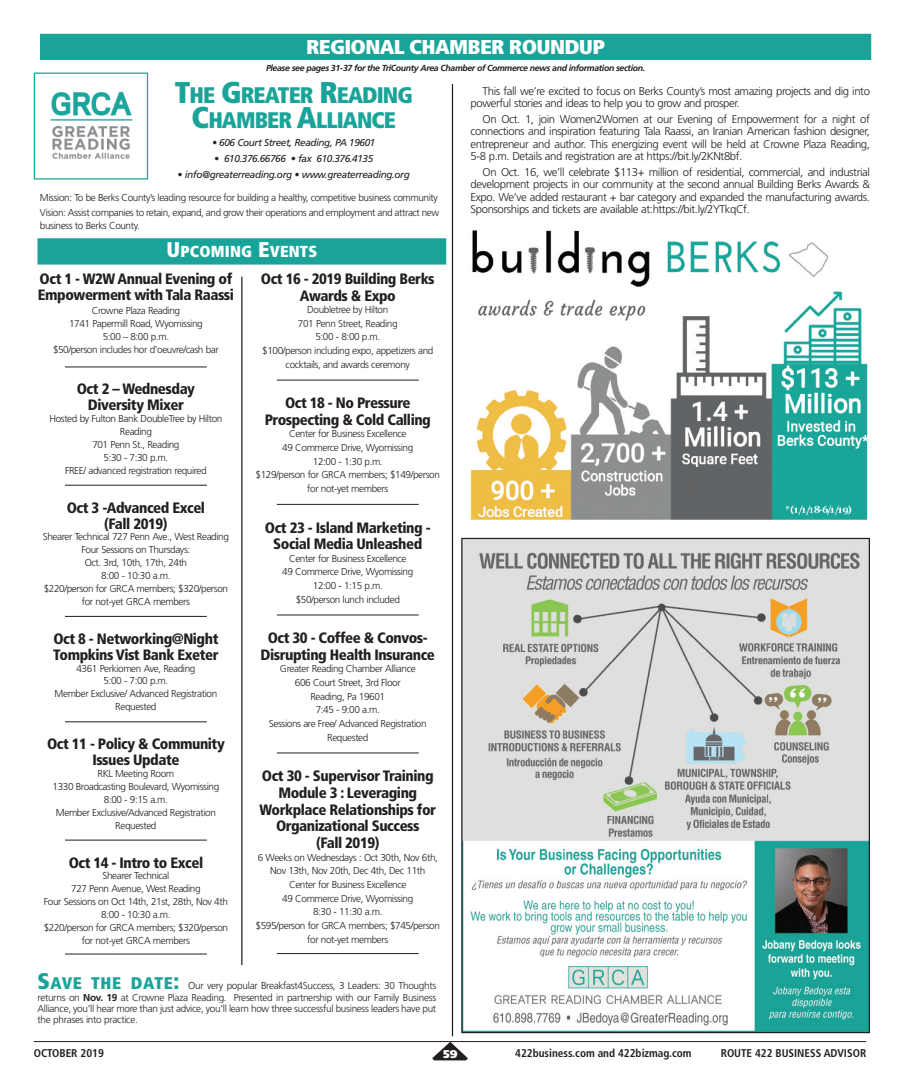
<style>
.page{position:relative;width:900px;height:1092px;background:#fff}
.page>*{position:absolute;margin:0;border:0;box-sizing:border-box;transform-origin:0 0}
.t1{font:900 condensed 22.5px/24.9px "Frutiger";letter-spacing:-.04em;color:#1aa499;text-align:center}
.t2{font:900 condensed 20px "Frutiger";letter-spacing:-.03em;color:#fff;scale:1.1 1}
.t3{font:900 condensed 16.88px "Frutiger";letter-spacing:.04em;color:#1aa499}
.t4{font:900 condensed 16px "Frutiger";letter-spacing:.015em;color:#fff}
.t5{font:900 condensed 15px/16.8px "Frutiger";letter-spacing:-.03em;color:#231f20;text-align:center}
.t6{font:300 11.25px/12.5px "Frutiger";letter-spacing:-.035em;color:#231f20;text-align:justify}
.t7{font:700 condensed 11.25px "Frutiger";color:#231f20}
.t8{font:900 11.25px "Frutiger";color:#fff}
.t9{font:300 10px/12.9px "Frutiger";letter-spacing:-.04em;color:#231f20;text-align:center}
.t10{font:italic 10px "Frutiger";letter-spacing:-.04em;color:#231f20}
.t11{font:italic 700 8.75px "Frutiger";letter-spacing:-.04em;color:#231f20}
.s1{font-size:30px}
.s2{font-size:21.25px}
.s3{font-size:22.5px}
.s4{font-weight:700}
</style>
<div class="page">
<img style="left:470px;top:307px;width:397px;height:212px">
<svg style="left:472px;top:230px;width:372px;height:98px"></svg>
<img style="left:470px;top:295px;width:188px;height:33px">
<hr style="left:277px;top:953px;width:142px;height:1px;background:#231f20">
<hr style="left:65px;top:366px;width:142px;height:1px;background:#231f20">
<hr style="left:65px;top:485px;width:142px;height:1px;background:#231f20">
<hr style="left:65px;top:616px;width:142px;height:1px;background:#231f20">
<hr style="left:65px;top:721px;width:142px;height:1px;background:#231f20">
<hr style="left:65px;top:839px;width:142px;height:1px;background:#231f20">
<hr style="left:277px;top:380px;width:142px;height:1px;background:#231f20">
<hr style="left:277px;top:504px;width:142px;height:1px;background:#231f20">
<hr style="left:277px;top:614px;width:142px;height:1px;background:#231f20">
<hr style="left:277px;top:752px;width:142px;height:1px;background:#231f20">
<hr style="left:65px;top:953px;width:142px;height:1px;background:#231f20">
<img style="left:50px;top:91px;width:83px;height:68px">
<div style="left:34px;top:73px;width:114px;height:106px;border:1px solid #1aa499"></div>
<hr style="left:452px;top:84px;width:1px;height:952px;background:#231f20">
<hr style="left:241px;top:277px;width:1px;height:687px;background:#231f20">
<div style="left:38px;top:238px;width:408px;height:26px;background:#1aa499"></div>
<div style="left:40px;top:34px;width:831px;height:26px;background:#1aa499"></div>
<img style="left:463px;top:539px;width:405px;height:491px">
<hr style="left:34px;top:1041px;width:832px;height:1px;background:#231f20">
<svg style="left:432px;top:1041px;width:36px;height:19px"></svg>
<h2 class="t2" style="left:306px;top:39px;width:273px">REGIONAL CHAMBER ROUNDUP</h2>
<p class="t11" style="left:266px;top:64px;width:381px">Please see pages 31-37 for the TriCounty Area Chamber of Commerce news and information section.</p>
<p class="t6" style="left:471px;top:85px;width:401px;text-indent:12px">This fall we’re excited to focus on Berks County’s most amazing projects and dig into powerful stories and ideas to help you to grow and prosper.</p>
<p class="t6" style="left:471px;top:113px;width:401px;text-indent:12px">On Oct. 1, join Women2Women at our Evening of Empowerment for a night of connections and inspiration featuring Tala Raassi, an Iranian American fashion designer, entrepreneur and author. This energizing event will be held at Crowne Plaza Reading, 5-8 p.m. Details and registration are at https://bit.ly/2KNt8bf.</p>
<p class="t6" style="left:471px;top:166px;width:401px;text-indent:12px">On Oct. 16, we’ll celebrate $113+ million of residential, commercial, and industrial development projects in our community at the second annual Building Berks Awards &amp; Expo. We’ve added restaurant + bar category and expanded the manufacturing awards.<br>Sponsorships and tickets are available at:https://bit.ly/2YTkqCf.</p>
<h1 class="t1" style="left:175px;top:84px;width:240px"><span class="s1">T</span>HE <span class="s1">G</span>REATER <span class="s1">R</span>EADING<br><span class="s1">C</span>HAMBER <span class="s1">A</span>LLIANCE</h1>
<p class="t10" style="left:212px;top:139px;width:165px">• 606 Court Street, Reading, PA 19601</p>
<p class="t10" style="left:214px;top:155px;width:161px">• 610.376.66766 • fax 610.376.4135</p>
<p class="t10" style="left:178px;top:171px;width:234px">• info@greaterreading.org • www.greaterreading.org</p>
<p class="t9" style="left:40px;top:190px;width:401px;line-height:15.5px;text-align:left">Mission: To be Berks County’s leading resource for building a healthy, competitive business community<br>Vision: Assist companies to retain, expand, and grow their operations and employment and attract new</p>
<p class="t9" style="left:40px;top:219px;width:101px">business to Berks County.</p>
<h3 class="t4" style="left:167px;top:245px;width:152px"><span class="s2">U</span>PCOMING <span class="s2">E</span>VENTS</h3>
<h3 class="t5" style="left:38px;top:272px;width:198px;line-height:16px;text-align:left">Oct 1 - W2W Annual Evening of<br>Empowerment with Tala Raassi</h3>
<p class="t9" style="left:53px;top:305px;width:167px">Crowne Plaza Reading<br>1741 Papermill Road, Wyomissing<br>5:00 – 8:00 p.m.<br>$50/person includes hor d'oeuvre/cash bar</p>
<h3 class="t5" style="left:77px;top:382px;width:120px;line-height:16px">Oct 2 – Wednesday<br>Diversity Mixer</h3>
<p class="t9" style="left:50px;top:413px;width:174px">Hosted by Fulton Bank DoubleTree by Hilton<br>Reading<br>701 Penn St., Reading<br>5:30 - 7:30 p.m.<br>FREE/ advanced registration required</p>
<h3 class="t5" style="left:67px;top:500px;width:140px;line-height:16px">Oct 3 -Advanced Excel (Fall 2019)</h3>
<p class="t9" style="left:43px;top:531px;width:188px">Shearer Technical 727 Penn Ave., West Reading<br>Four Sessions on Thursdays:<br>Oct. 3rd, 10th, 17th, 24th<br>8:00 - 10:30 a.m.<br>$220/person for GRCA members; $320/person for not-yet GRCA members</p>
<h3 class="t5" style="left:53px;top:631px;width:167px;line-height:16px;text-align:left">Oct 8 - Networking@Night<br>Tompkins Vist Bank Exeter</h3>
<p class="t9" style="left:55px;top:662px;width:164px">4361 Perkiomen Ave, Reading<br>5:00 - 7:00 p.m.<br>Member Exclusive/ Advanced Registration<br>Requested</p>
<h3 class="t5" style="left:47px;top:737px;width:179px;line-height:16px">Oct 11 - Policy &amp; Community<br>Issues Update</h3>
<p class="t9" style="left:53px;top:767px;width:168px">RKL Meeting Room<br>1330 Broadcasting Boulevard, Wyomissing<br>8:00 - 9:15 a.m.<br>Member Exclusive/Advanced Registration<br>Requested</p>
<h3 class="t5" style="left:69px;top:855px;width:136px">Oct 14 - Intro to Excel</h3>
<p class="t9" style="left:44px;top:869px;width:186px">Shearer Technical<br>727 Penn Avenue, West Reading<br>Four Sessions on Oct 14th, 21st, 28th, Nov 4th<br>8:00 - 10:30 a.m.<br>$220/person for GRCA members; $320/person for not-yet GRCA members</p>
<h3 class="t5" style="left:261px;top:271px;width:175px">Oct 16 - 2019 Building Berks<br>Awards &amp; Expo</h3>
<p class="t9" style="left:262px;top:303px;width:173px;line-height:13.6px">Doubletree by Hilton<br>701 Penn Street, Reading<br>5:00 - 8:00 p.m.<br>$100/person including expo, appetizers and cocktails, and awards ceremony</p>
<h3 class="t5" style="left:265px;top:396px;width:168px">Oct 18 - No Pressure<br>Prospecting &amp; Cold Calling</h3>
<p class="t9" style="left:256px;top:428px;width:186px;line-height:13.6px">Center for Business Excellence<br>49 Commerce Drive, Wyomissing<br>12:00 - 1:30 p.m.<br>$129/person for GRCA members; $149/person for not-yet members</p>
<h3 class="t5" style="left:265px;top:520px;width:167px">Oct 23 - Island Marketing -<br>Social Media Unleashed</h3>
<p class="t9" style="left:282px;top:552px;width:132px;line-height:13.6px">Center for Business Excellence<br>49 Commerce Drive, Wyomissing<br>12:00 - 1:15 p.m.<br>$50/person lunch included</p>
<h3 class="t5" style="left:261px;top:630px;width:176px">Oct 30 - Coffee &amp; Convos-<br>Disrupting Health Insurance</h3>
<p class="t9" style="left:269px;top:662px;width:159px;line-height:13.6px">Greater Reading Chamber Alliance<br>606 Court Street, 3rd Floor<br>Reading, Pa 19601<br>7:45 - 9:00 a.m.<br>Sessions are Free/ Advanced Registration<br>Requested</p>
<h3 class="t5" style="left:260px;top:768px;width:178px">Oct 30 - Supervisor Training<br>Module 3 : Leveraging<br>Workplace Relationships for<br>Organizational Success<br>(Fall 2019)</h3>
<p class="t9" style="left:256px;top:850px;width:186px;line-height:13.6px">6 Weeks on Wednesdays : Oct 30th, Nov 6th,<br>Nov 13th, Nov 20th, Dec 4th, Dec 11th<br>Center for Business Excellence<br>49 Commerce Drive, Wyomissing<br>8:30 - 11:30 a.m.<br>$595/person for GRCA members; $745/person for not-yet members</p>
<h3 class="t3" style="left:38px;top:976px;width:143px"><span class="s3">S</span>AVE THE DATE<span class="s3">:</span></h3>
<p class="t9" style="left:37px;top:980px;width:400px;line-height:11.2px;text-align:justify;text-indent:151px">Our very popular Breakfast4Success, 3 Leaders: 30 Thoughts returns on <span class="s4">Nov. 19</span> at Crowne Plaza Reading. Presented in partnership with our Family Business Alliance, you’ll hear more than just advice, you’ll learn how three successful business leaders have put the phrases into practice.</p>
<p class="t7" style="left:34px;top:1048px;width:72px">OCTOBER 2019</p>
<p class="t8" style="left:443px;top:1049px;width:16px">59</p>
<p class="t7" style="left:515px;top:1048px;width:178px">422business.com and 422bizmag.com</p>
<p class="t7" style="left:721px;top:1048px;width:147px">ROUTE 422 BUSINESS ADVISOR</p>
</div>
